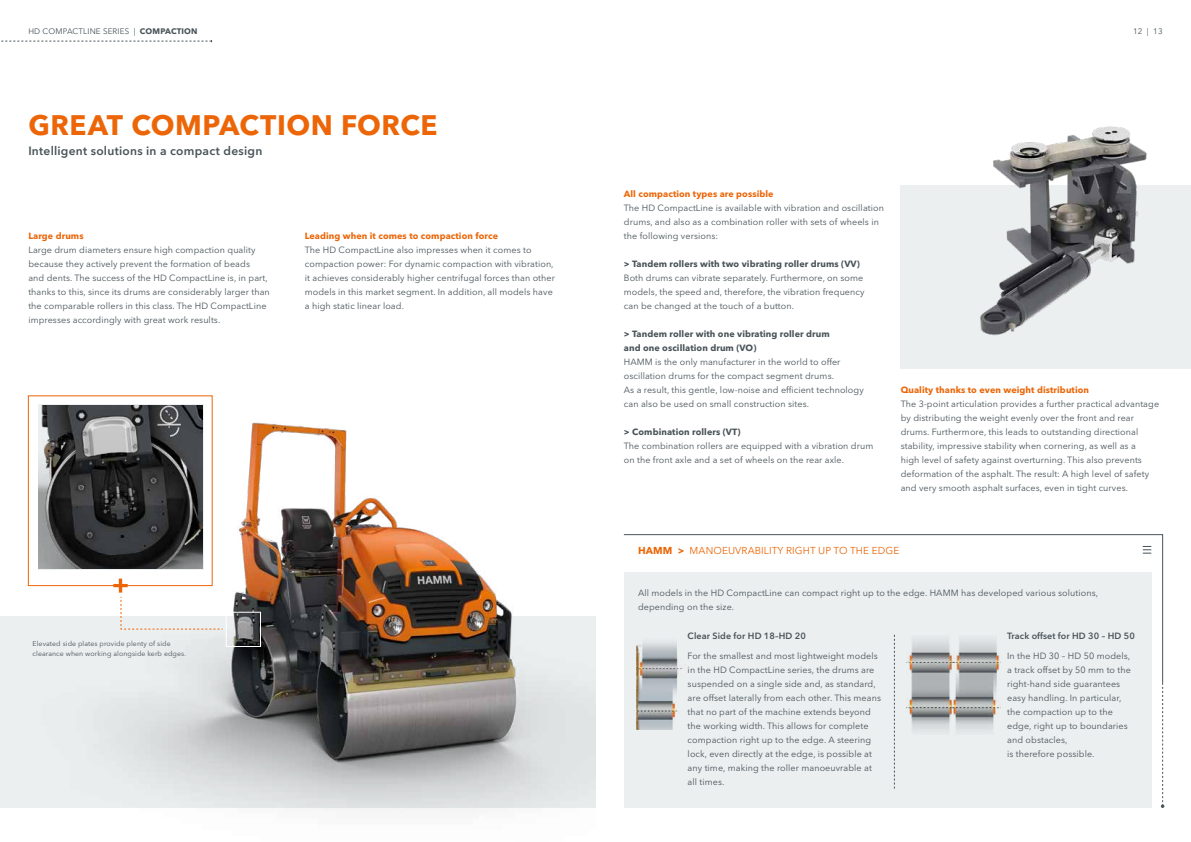
<style>
.page{position:relative;width:1191px;height:842px;background:#fff}
.page>*{position:absolute;margin:0;border:0;box-sizing:border-box;transform-origin:0 0}
.t1{font:700 28px "Avenir Next LT Pro";letter-spacing:.02em;color:#ec6608}
.t2{font:600 12px "Avenir Next LT Pro";letter-spacing:.02em;color:#485358}
.t3{font:10px "Avenir Next LT Pro";letter-spacing:.01em;color:#ec6608}
.t4{font:9px/14px "Avenir Next LT Pro";letter-spacing:.01em;color:#485358}
.t5{font:700 9px/14px "Avenir Next LT Pro";letter-spacing:.01em;color:#485358}
.t6{font:700 9px "Avenir Next LT Pro";letter-spacing:.01em;color:#ec6608}
.t7{font:600 9px "Avenir Next LT Pro";letter-spacing:.01em;color:#485358}
.t8{font:8px "Avenir Next LT Pro";letter-spacing:.02em;color:#485358}
.t9{font:7px/10px "Avenir Next LT Pro";letter-spacing:.01em;color:#485358}
.s1{font-weight:700}
</style>
<div class="page">
<div style="left:0;top:617px;width:595px;height:191px;background:#eceff0"></div>
<svg style="left:28px;top:395px;width:8px;height:222px"></svg>
<div style="left:900px;top:185px;width:291px;height:184px;background:#eceff0"></div>
<img style="left:980px;top:126px;width:167px;height:210px">
<img style="left:36px;top:395px;width:559px;height:417px">
<div style="left:226px;top:612px;width:35px;height:35px;border:1px solid #fff"></div>
<div style="left:624px;top:573px;width:527px;height:235px;background:#eceff0"></div>
<svg style="left:623px;top:534px;width:540px;height:149px"></svg>
<svg style="left:1160px;top:683px;width:4px;height:125px"></svg>
<svg style="left:1142px;top:546px;width:9px;height:8px"></svg>
<svg style="left:1px;top:40px;width:211px;height:2px"></svg>
<svg style="left:894px;top:635px;width:1px;height:153px"></svg>
<img style="left:906px;top:636px;width:42px;height:96px">
<img style="left:948px;top:636px;width:52px;height:95px">
<img style="left:637px;top:636px;width:82px;height:93px">
<p class="t8" style="left:28px;top:27px;width:171px">HD COMPACTLINE SERIES | <span class="s1">COMPACTION</span></p>
<h1 class="t1" style="left:28px;top:108px;width:410px">GREAT COMPACTION FORCE</h1>
<h2 class="t2" style="left:28px;top:143px;width:235px">Intelligent solutions in a compact design</h2>
<p class="t6" style="left:28px;top:230px;width:57px">Large drums</p>
<p class="t4" style="left:28px;top:243px;width:243px">Large drum diameters ensure high compaction quality because they actively prevent the formation of beads<br>and dents. The success of the HD CompactLine is, in part, thanks to this, since its drums are considerably larger than the comparable rollers in this class. The HD CompactLine impresses accordingly with great work results.</p>
<p class="t6" style="left:305px;top:230px;width:195px">Leading when it comes to compaction force</p>
<p class="t4" style="left:305px;top:243px;width:252px">The HD CompactLine also impresses when it comes to compaction power: For dynamic compaction with vibration, it achieves considerably higher centrifugal forces than other models in this market segment. In addition, all models have a high static linear load.</p>
<p class="t9" style="left:33px;top:639px;width:155px">Elevated side plates provide plenty of side clearance when working alongside kerb edges.</p>
<p class="t8" style="left:1133px;top:27px;width:31px">12 | 13</p>
<p class="t6" style="left:624px;top:188px;width:151px">All compaction types are possible</p>
<p class="t4" style="left:624px;top:201px;width:261px">The HD CompactLine is available with vibration and oscillation drums, and also as a combination roller with sets of wheels in the following versions:</p>
<p class="t5" style="left:624px;top:257px;width:237px">&gt; Tandem rollers with two vibrating roller drums (VV)</p>
<p class="t4" style="left:624px;top:271px;width:242px">Both drums can vibrate separately. Furthermore, on some models, the speed and, therefore, the vibration frequency can be changed at the touch of a button.</p>
<p class="t5" style="left:624px;top:327px;width:207px">&gt; Tandem roller with one vibrating roller drum and one oscillation drum (VO)</p>
<p class="t4" style="left:624px;top:355px;width:241px">HAMM is the only manufacturer in the world to offer oscillation drums for the compact segment drums.<br>As a result, this gentle, low-noise and efficient technology can also be used on small construction sites.</p>
<p class="t5" style="left:624px;top:425px;width:118px">&gt; Combination rollers (VT)</p>
<p class="t4" style="left:624px;top:439px;width:251px">The combination rollers are equipped with a vibration drum on the front axle and a set of wheels on the rear axle.</p>
<p class="t6" style="left:900px;top:384px;width:190px">Quality thanks to even weight distribution</p>
<p class="t4" style="left:900px;top:397px;width:260px">The 3-point articulation provides a further practical advantage by distributing the weight evenly over the front and rear drums. Furthermore, this leads to outstanding directional stability, impressive stability when cornering, as well as a<br>high level of safety against overturning. This also prevents deformation of the asphalt. The result: A high level of safety and very smooth asphalt surfaces, even in tight curves.</p>
<p class="t3" style="left:638px;top:544px;width:263px"><span class="s1">HAMM &gt;</span> MANOEUVRABILITY RIGHT UP TO THE EDGE</p>
<p class="t4" style="left:638px;top:585px;width:461px">All models in the HD CompactLine can compact right up to the edge. HAMM has developed various solutions, depending on the size.</p>
<p class="t7" style="left:687px;top:630px;width:120px">Clear Side for HD 18–HD 20</p>
<p class="t4" style="left:687px;top:648px;width:195px">For the smallest and most lightweight models in the HD CompactLine series, the drums are suspended on a single side and, as standard, are offset laterally from each other. This means that no part of the machine extends beyond the working width. This allows for complete compaction right up to the edge. A steering lock, even directly at the edge, is possible at any time, making the roller manoeuvrable at all times.</p>
<p class="t7" style="left:1007px;top:630px;width:129px">Track offset for HD 30 – HD 50</p>
<p class="t4" style="left:1007px;top:648px;width:125px">In the HD 30 – HD 50 models, a track offset by 50 mm to the right-hand side guarantees easy handling. In particular, the compaction up to the edge, right up to boundaries and obstacles,<br>is therefore possible.</p>
</div>
